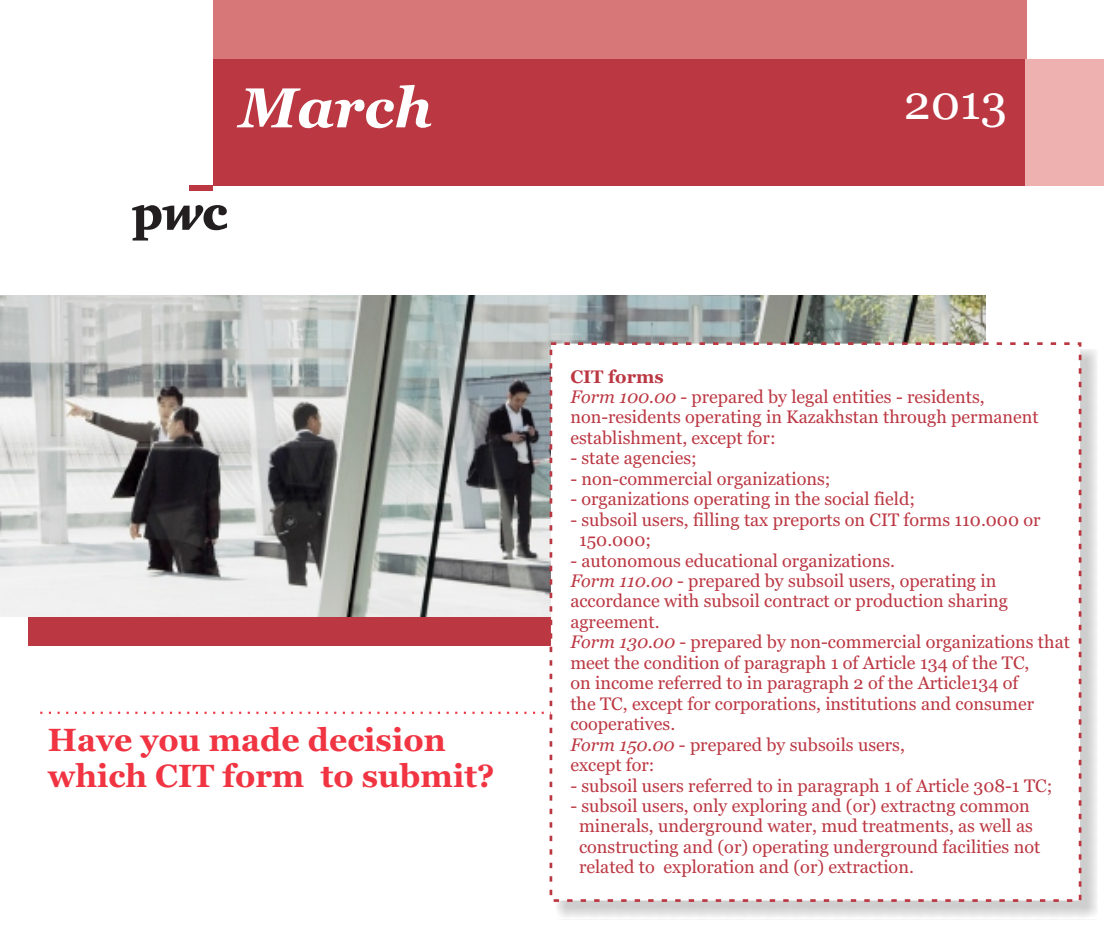
<style>
.page{position:relative;width:1104px;height:944px;background:#fff}
.page>*{position:absolute;margin:0;border:0;box-sizing:border-box;transform-origin:0 0}
.t1{font:italic 700 56.02px "Georgia";color:#fff}
.t2{font:47.93px "Georgia";color:#fff}
.t3{font:700 31.95px/36.2px "Georgia";color:#f03442}
.t4{font:18px/20.5px "Georgia";color:#bb3843}
.s1{font-weight:700}
.s2{font-style:italic}
</style>
<div class="page">
<svg style="left:40px;top:712px;width:504px;height:2px"></svg>
<div style="left:28px;top:302px;width:945px;height:344px;background:#bb3843"></div>
<div style="left:213px;top:0;width:813px;height:76px;background:#d77777"></div>
<div style="left:189px;top:185px;width:24px;height:6px;background:#bb3843"></div>
<svg style="left:132px;top:205px;width:95px;height:36px"></svg>
<div style="left:213px;top:59px;width:812px;height:126px;background:#bb3843"></div>
<div style="left:1024px;top:59px;width:79px;height:127px;background:#eeb1af"></div>
<img style="left:0;top:295px;width:985px;height:321px">
<div style="left:555px;top:349px;width:542px;height:570px;background:#231f20;opacity:.22"></div>
<svg style="left:548px;top:341px;width:534px;height:562px"></svg>
<h1 class="t1" style="left:239px;top:85px;width:194px">March</h1>
<h2 class="t2" style="left:903px;top:83px;width:105px">2013</h2>
<h3 class="t3" style="left:48px;top:724px;width:448px">Have you made decision which CIT form to submit?</h3>
<p class="t4" style="left:570px;top:367px;width:470px"><span class="s1">CIT forms<br></span><span class="s2">Form 100.00</span> - prepared by legal entities - residents, non-residents operating in Kazakhstan through permanent establishment, except for:</p>
<p class="t4" style="left:570px;top:449px;width:128px">- state agencies;</p>
<p class="t4" style="left:570px;top:470px;width:261px">- non-commercial organizations;</p>
<p class="t4" style="left:570px;top:490px;width:346px">- organizations operating in the social field;</p>
<p class="t4" style="left:579px;top:511px;width:463px;text-indent:-9px">- subsoil users, filling tax preports on CIT forms 110.000 or<br>150.000;</p>
<p class="t4" style="left:570px;top:551px;width:501px">- autonomous educational organizations.<br><span class="s2">Form 110.00</span> - prepared by subsoil users, operating in accordance with subsoil contract or production sharing agreement.<br><span class="s2">Form 130.00</span> - prepared by non-commercial organizations that meet the condition of paragraph 1 of Article 134 of the TC,<br>on income referred to in paragraph 2 of the Article134 of<br>the TC, except for corporations, institutions and consumer cooperatives.<br><span class="s2">Form 150.00</span> - prepared by subsoils users,<br>except for:</p>
<p class="t4" style="left:570px;top:776px;width:483px">- subsoil users referred to in paragraph 1 of Article 308-1 TC;</p>
<p class="t4" style="left:579px;top:797px;width:462px;text-indent:-9px">- subsoil users, only exploring and (or) extractng common minerals, underground water, mud treatments, as well as constructing and (or) operating underground facilities not related to exploration and (or) extraction.</p>
</div>
